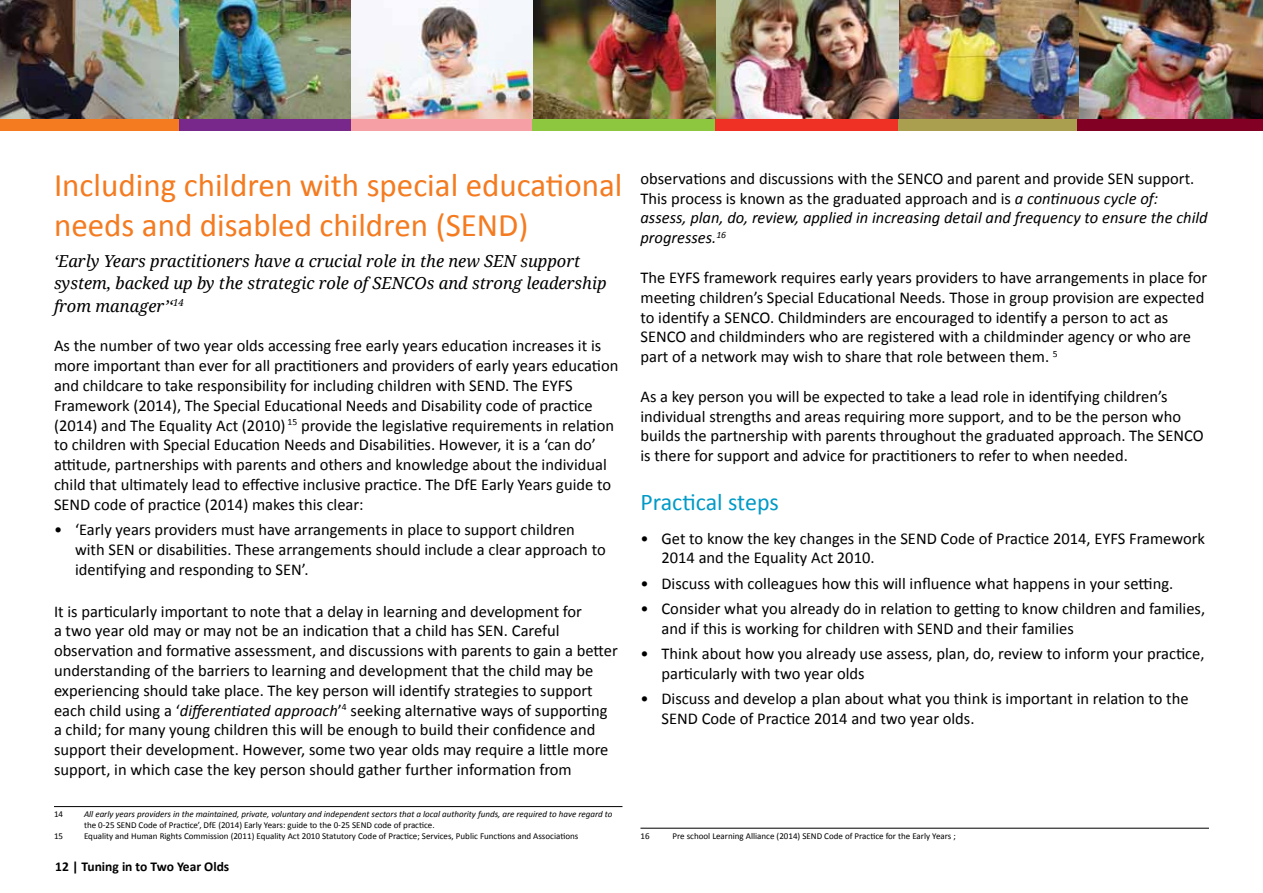
<style>
.page{position:relative;width:1263px;height:893px;background:#fff}
.page>*{position:absolute;margin:0;border:0;box-sizing:border-box;transform-origin:0 0}
.t1{font:33px/39.6px "Calibri";color:#f47b20}
.t2{font:24px "Calibri";letter-spacing:-.005em;color:#009ac7}
.t3{font:16.5px/19.8px "Calibri";color:#000}
.t4{font:italic 16.5px/22.5px "Droid Serif";color:#000}
.t5{font:700 13.5px "Calibri";color:#000}
.t6{font:9px "Calibri";color:#000}
.t7{font:italic 9px "Calibri";color:#000}
.s1{font-style:italic}
</style>
<div class="page">
<img style="left:0;top:0;width:179px;height:119px">
<img style="left:179px;top:0;width:172px;height:119px">
<img style="left:351px;top:0;width:183px;height:119px">
<img style="left:534px;top:0;width:182px;height:119px">
<img style="left:716px;top:0;width:183px;height:119px">
<img style="left:899px;top:0;width:181px;height:119px">
<img style="left:1080px;top:0;width:183px;height:119px">
<div style="left:0;top:119px;width:180px;height:12px;background:#f47b20"></div>
<div style="left:179px;top:119px;width:172px;height:12px;background:#78288b"></div>
<div style="left:351px;top:119px;width:182px;height:12px;background:#f6a0a5"></div>
<div style="left:533px;top:119px;width:183px;height:12px;background:#8dc63f"></div>
<div style="left:715px;top:119px;width:183px;height:12px;background:#ee3124"></div>
<div style="left:898px;top:119px;width:180px;height:12px;background:#aa9f4e"></div>
<div style="left:1078px;top:119px;width:185px;height:12px;background:#820024"></div>
<hr style="left:54px;top:806px;width:568px;height:1px;background:#000">
<hr style="left:640px;top:828px;width:569px;height:1px;background:#000">
<h1 class="t1" style="left:54px;top:166px;width:570px">Including children with special educational needs and disabled children (SEND)</h1>
<p class="t4" style="left:54px;top:250px;width:554px">‘Early Years practitioners have a crucial role in the new SEN support system, backed up by the strategic role of SENCOs and strong leadership from manager’‘<sup>14</sup></p>
<p class="t3" style="left:54px;top:336px;width:566px">As the number of two year olds accessing free early years education increases it is more important than ever for all practitioners and providers of early years education and childcare to take responsibility for including children with SEND. The EYFS Framework (2014), The Special Educational Needs and Disability code of practice (2014) and The Equality Act (2010) <sup>15</sup> provide the legislative requirements in relation to children with Special Education Needs and Disabilities. However, it is a ‘can do’ attitude, partnerships with parents and others and knowledge about the individual child that ultimately lead to effective inclusive practice. The DfE Early Years guide to SEND code of practice (2014) makes this clear:</p>
<p class="t3" style="left:75px;top:520px;width:532px;text-indent:-21px">• ‘Early years providers must have arrangements in place to support children with SEN or disabilities. These arrangements should include a clear approach to identifying and responding to SEN’.</p>
<p class="t3" style="left:54px;top:601px;width:565px">It is particularly important to note that a delay in learning and development for<br>a two year old may or may not be an indication that a child has SEN. Careful observation and formative assessment, and discussions with parents to gain a better understanding of the barriers to learning and development that the child may be experiencing should take place. The key person will identify strategies to support each child using a ‘<span class="s1">differentiated approach</span>’<sup>4</sup> seeking alternative ways of supporting a child; for many young children this will be enough to build their confidence and support their development. However, some two year olds may require a little more support, in which case the key person should gather further information from</p>
<p class="t6" style="left:54px;top:809px;width:11px">14</p>
<p class="t7" style="left:84px;top:808px;width:530px">All early years providers in the maintained, private, voluntary and independent sectors that a local authority funds, are required to have regard to</p>
<p class="t6" style="left:84px;top:819px;width:352px">the 0-25 SEND Code of Practice’, DfE (2014) Early Years: guide to the 0-25 SEND code of practice.</p>
<p class="t6" style="left:54px;top:830px;width:11px">15</p>
<p class="t6" style="left:84px;top:830px;width:496px">Equality and Human Rights Commission (2011) Equality Act 2010 Statutory Code of Practice; Services, Public Functions and Associations</p>
<p class="t5" style="left:55px;top:858px;width:176px">12 | Tuning in to Two Year Olds</p>
<p class="t3" style="left:640px;top:169px;width:569px">observations and discussions with the SENCO and parent and provide SEN support.<br>This process is known as the graduated approach and is <span class="s1">a continuous cycle of: assess, plan, do, review, applied in increasing detail and frequency to ensure the child progresses.</span><sup>16</sup></p>
<p class="t3" style="left:640px;top:268px;width:568px">The EYFS framework requires early years providers to have arrangements in place for meeting children’s Special Educational Needs. Those in group provision are expected to identify a SENCO. Childminders are encouraged to identify a person to act as SENCO and childminders who are registered with a childminder agency or who are part of a network may wish to share that role between them. <sup>5</sup></p>
<p class="t3" style="left:640px;top:386px;width:565px">As a key person you will be expected to take a lead role in identifying children’s individual strengths and areas requiring more support, and to be the person who builds the partnership with parents throughout the graduated approach. The SENCO is there for support and advice for practitioners to refer to when needed.</p>
<h2 class="t2" style="left:640px;top:487px;width:140px">Practical steps</h2>
<p class="t3" style="left:661px;top:528px;width:545px;text-indent:-21px">• Get to know the key changes in the SEND Code of Practice 2014, EYFS Framework<br>2014 and the Equality Act 2010.</p>
<p class="t3" style="left:640px;top:573px;width:534px">• Discuss with colleagues how this will influence what happens in your setting.</p>
<p class="t3" style="left:661px;top:599px;width:545px;text-indent:-21px">• Consider what you already do in relation to getting to know children and families, and if this is working for children with SEND and their families</p>
<p class="t3" style="left:661px;top:644px;width:545px;text-indent:-21px">• Think about how you already use assess, plan, do, review to inform your practice, particularly with two year olds</p>
<p class="t3" style="left:661px;top:689px;width:529px;text-indent:-21px">• Discuss and develop a plan about what you think is important in relation to the<br>SEND Code of Practice 2014 and two year olds.</p>
<p class="t6" style="left:640px;top:830px;width:11px">16</p>
<p class="t6" style="left:672px;top:830px;width:285px">Pre school Learning Alliance (2014) SEND Code of Practice for the Early Years ;</p>
</div>
